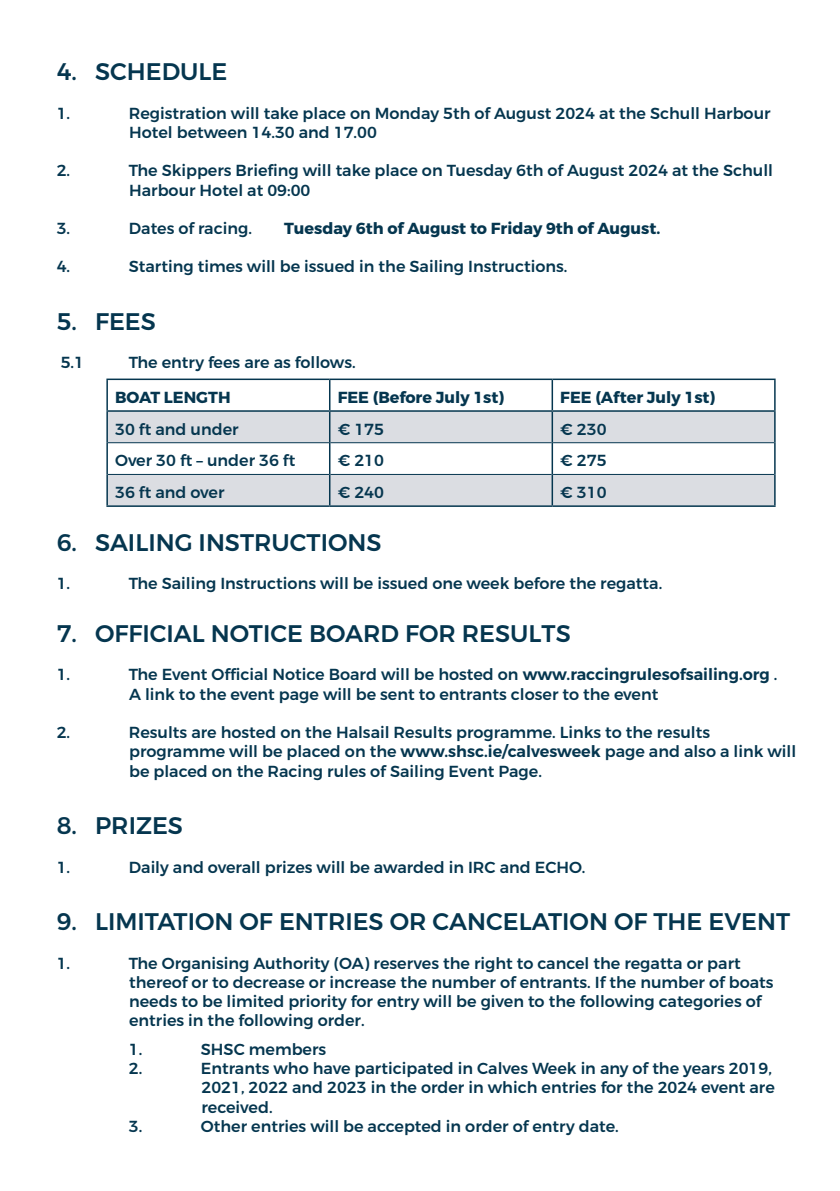
<style>
.page{position:relative;width:840px;height:1191px;background:#fff}
.page>*{position:absolute;margin:0;border:0;box-sizing:border-box;transform-origin:0 0}
.t1{font:500 24px "Montserrat";color:#05364f}
.t2{font:500 16px/19.2px "Montserrat";color:#05364f}
.t3{font:700 16px "Montserrat";color:#05364f}
.s1{font-weight:600}
</style>
<div class="page">
<svg style="left:108px;top:412px;width:665px;height:93px;fill:#dbdde2"></svg>
<hr style="left:106px;top:378px;width:223px;height:2px;background:#05364f">
<hr style="left:106px;top:380px;width:2px;height:30px;background:#05364f">
<hr style="left:329px;top:378px;width:223px;height:2px;background:#05364f">
<hr style="left:329px;top:380px;width:1px;height:30px;background:#05364f">
<hr style="left:552px;top:378px;width:223px;height:2px;background:#05364f">
<hr style="left:551px;top:380px;width:1px;height:30px;background:#05364f">
<hr style="left:773px;top:380px;width:2px;height:30px;background:#05364f">
<hr style="left:106px;top:410px;width:223px;height:2px;background:#05364f">
<hr style="left:106px;top:412px;width:2px;height:31px;background:#05364f">
<hr style="left:329px;top:410px;width:223px;height:2px;background:#05364f">
<hr style="left:552px;top:410px;width:223px;height:2px;background:#05364f">
<hr style="left:773px;top:412px;width:2px;height:31px;background:#05364f">
<hr style="left:106px;top:443px;width:2px;height:31px;background:#05364f">
<hr style="left:773px;top:443px;width:2px;height:31px;background:#05364f">
<hr style="left:106px;top:474px;width:2px;height:31px;background:#05364f">
<hr style="left:773px;top:474px;width:2px;height:31px;background:#05364f">
<hr style="left:106px;top:505px;width:223px;height:2px;background:#05364f">
<hr style="left:329px;top:505px;width:223px;height:2px;background:#05364f">
<hr style="left:552px;top:505px;width:223px;height:2px;background:#05364f">
<hr style="left:108px;top:442px;width:221px;height:1px;background:#05364f">
<hr style="left:330px;top:442px;width:221px;height:1px;background:#05364f">
<hr style="left:552px;top:442px;width:221px;height:1px;background:#05364f">
<hr style="left:108px;top:474px;width:221px;height:1px;background:#05364f">
<hr style="left:330px;top:474px;width:221px;height:1px;background:#05364f">
<hr style="left:552px;top:474px;width:221px;height:1px;background:#05364f">
<hr style="left:329px;top:412px;width:1px;height:31px;background:#05364f">
<hr style="left:551px;top:412px;width:1px;height:31px;background:#05364f">
<hr style="left:329px;top:443px;width:1px;height:31px;background:#05364f">
<hr style="left:551px;top:443px;width:1px;height:31px;background:#05364f">
<hr style="left:329px;top:474px;width:1px;height:31px;background:#05364f">
<hr style="left:551px;top:474px;width:1px;height:31px;background:#05364f">
<h1 class="t1" style="left:57px;top:57px;width:172px">4. SCHEDULE</h1>
<p class="t2" style="left:57px;top:103px;width:15px">1.</p>
<p class="t2" style="left:129px;top:103px;width:643px">Registration will take place on Monday 5th of August 2024 at the Schull Harbour<br>Hotel between 14.30 and 17.00</p>
<p class="t2" style="left:57px;top:161px;width:15px">2.</p>
<p class="t2" style="left:129px;top:161px;width:645px">The Skippers Briefing will take place on Tuesday 6th of August 2024 at the Schull<br>Harbour Hotel at 09:00</p>
<p class="t2" style="left:57px;top:219px;width:15px">3.</p>
<p class="t2" style="left:129px;top:219px;width:125px">Dates of racing.</p>
<p class="t3" style="left:284px;top:218px;width:377px">Tuesday 6th of August to Friday 9th of August.</p>
<p class="t2" style="left:57px;top:257px;width:15px">4.</p>
<p class="t2" style="left:129px;top:257px;width:440px">Starting times will be issued in the Sailing Instructions.</p>
<h1 class="t1" style="left:57px;top:307px;width:101px">5. FEES</h1>
<p class="t2" style="left:61px;top:353px;width:25px">5.1</p>
<p class="t2" style="left:129px;top:353px;width:228px">The entry fees are as follows.</p>
<p class="t3" style="left:115px;top:387px;width:117px">BOAT LENGTH</p>
<p class="t3" style="left:337px;top:387px;width:168px">FEE (Before July 1st)</p>
<p class="t3" style="left:560px;top:387px;width:156px">FEE (After July 1st)</p>
<p class="t2" style="left:115px;top:419px;width:125px">30 ft and under</p>
<p class="t2" style="left:337px;top:419px;width:48px">€ 175</p>
<p class="t2" style="left:560px;top:419px;width:48px">€ 230</p>
<p class="t2" style="left:115px;top:451px;width:182px">Over 30 ft – under 36 ft</p>
<p class="t2" style="left:337px;top:451px;width:48px">€ 210</p>
<p class="t2" style="left:560px;top:451px;width:48px">€ 275</p>
<p class="t2" style="left:115px;top:483px;width:111px">36 ft and over</p>
<p class="t2" style="left:337px;top:483px;width:48px">€ 240</p>
<p class="t2" style="left:560px;top:483px;width:48px">€ 310</p>
<h1 class="t1" style="left:57px;top:527px;width:326px">6. SAILING INSTRUCTIONS</h1>
<p class="t2" style="left:57px;top:574px;width:15px">1.</p>
<p class="t2" style="left:129px;top:574px;width:534px">The Sailing Instructions will be issued one week before the regatta.</p>
<h1 class="t1" style="left:57px;top:619px;width:515px">7. OFFICIAL NOTICE BOARD FOR RESULTS</h1>
<p class="t2" style="left:57px;top:665px;width:15px">1.</p>
<p class="t2" style="left:129px;top:665px;width:649px">The Event Official Notice Board will be hosted on <span class="s1">www.raccingrulesofsailing.org</span> .<br>A link to the event page will be sent to entrants closer to the event</p>
<p class="t2" style="left:57px;top:723px;width:15px">2.</p>
<p class="t2" style="left:129px;top:723px;width:668px">Results are hosted on the Halsail Results programme. Links to the results programme will be placed on the <span class="s1">www.shsc.ie/calvesweek</span> page and also a link will be placed on the Racing rules of Sailing Event Page.</p>
<h1 class="t1" style="left:57px;top:811px;width:128px">8. PRIZES</h1>
<p class="t2" style="left:57px;top:857px;width:15px">1.</p>
<p class="t2" style="left:129px;top:857px;width:457px">Daily and overall prizes will be awarded in IRC and ECHO.</p>
<h1 class="t1" style="left:57px;top:907px;width:734px">9. LIMITATION OF ENTRIES OR CANCELATION OF THE EVENT</h1>
<p class="t2" style="left:57px;top:953px;width:15px">1.</p>
<p class="t2" style="left:129px;top:953px;width:646px">The Organising Authority (OA) reserves the right to cancel the regatta or part thereof or to decrease or increase the number of entrants. If the number of boats needs to be limited priority for entry will be given to the following categories of entries in the following order.</p>
<p class="t2" style="left:129px;top:1039px;width:15px">1.</p>
<p class="t2" style="left:201px;top:1039px;width:127px">SHSC members</p>
<p class="t2" style="left:129px;top:1059px;width:15px">2.</p>
<p class="t2" style="left:201px;top:1059px;width:575px">Entrants who have participated in Calves Week in any of the years 2019,<br>2021, 2022 and 2023 in the order in which entries for the 2024 event are received.</p>
<p class="t2" style="left:129px;top:1116px;width:15px">3.</p>
<p class="t2" style="left:201px;top:1116px;width:419px">Other entries will be accepted in order of entry date.</p>
</div>
